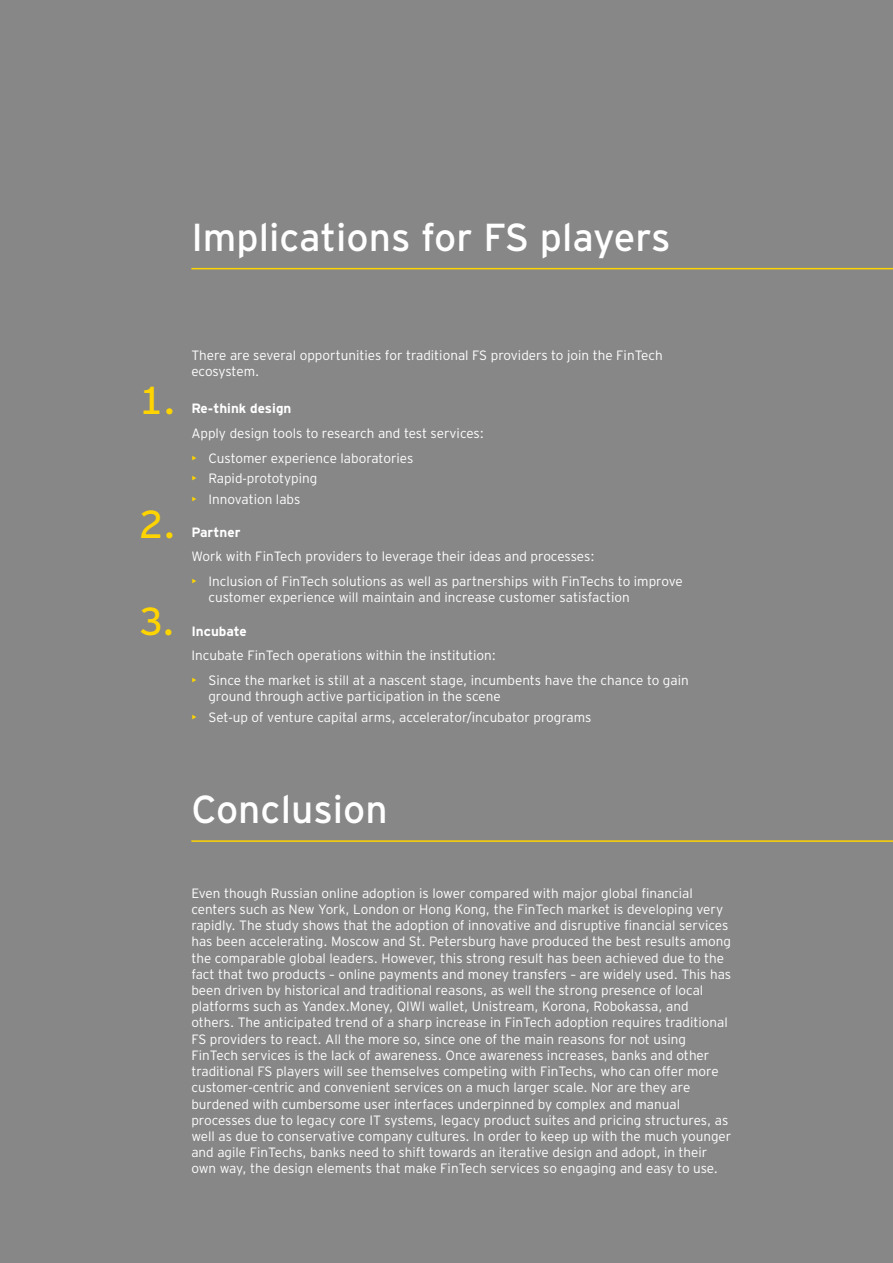
<style>
.page{position:relative;width:893px;height:1263px;background:#868786}
.page>*{position:absolute;margin:0;border:0;box-sizing:border-box;transform-origin:0 0}
.t1{font:39px "EY Interstate";color:#fff}
.t2{font:39px "EY Interstate";color:#ffd400}
.t3{font:300 13.5px/16.2px "EY Interstate";color:#fff}
.t4{font:700 13.5px "EY Interstate";color:#fff}
.s1{color:#ffd400}
</style>
<div class="page">
<hr style="left:191px;top:268px;width:702px;height:1px;background:#ffd400">
<hr style="left:191px;top:840px;width:702px;height:2px;background:#ffd400">
<h1 class="t1" style="left:191px;top:209px;width:481px">Implications for FS players</h1>
<h1 class="t2" style="left:139px;top:372px;width:38px">1.</h1>
<h1 class="t2" style="left:139px;top:496px;width:38px">2.</h1>
<h1 class="t2" style="left:139px;top:593px;width:37px">3.</h1>
<p class="t3" style="left:191px;top:346px;width:473px">There are several opportunities for traditional FS providers to join the FinTech ecosystem.</p>
<p class="t4" style="left:191px;top:399px;width:102px">Re-think design</p>
<p class="t3" style="left:191px;top:424px;width:294px">Apply design tools to research and test services:</p>
<p class="t3" style="left:191px;top:449px;width:224px"><span class="s1">•</span> Customer experience laboratories</p>
<p class="t3" style="left:191px;top:469px;width:127px"><span class="s1">•</span> Rapid-prototyping</p>
<p class="t3" style="left:191px;top:490px;width:111px"><span class="s1">•</span> Innovation labs</p>
<p class="t4" style="left:191px;top:522px;width:51px">Partner</p>
<p class="t3" style="left:191px;top:548px;width:405px">Work with FinTech providers to leverage their ideas and processes:</p>
<p class="t3" style="left:208px;top:572px;width:476px;text-indent:-17px"><span class="s1">•</span> Inclusion of FinTech solutions as well as partnerships with FinTechs to improve customer experience will maintain and increase customer satisfaction</p>
<p class="t4" style="left:191px;top:621px;width:57px">Incubate</p>
<p class="t3" style="left:191px;top:647px;width:306px">Incubate FinTech operations within the institution:</p>
<p class="t3" style="left:208px;top:671px;width:482px;text-indent:-17px"><span class="s1">•</span> Since the market is still at a nascent stage, incumbents have the chance to gain ground through active participation in the scene</p>
<p class="t3" style="left:191px;top:708px;width:402px"><span class="s1">•</span> Set-up of venture capital arms, accelerator/incubator programs</p>
<h1 class="t1" style="left:191px;top:782px;width:198px">Conclusion</h1>
<p class="t3" style="left:191px;top:884px;width:542px">Even though Russian online adoption is lower compared with major global financial centers such as New York, London or Hong Kong, the FinTech market is developing very rapidly. The study shows that the adoption of innovative and disruptive financial services has been accelerating. Moscow and St. Petersburg have produced the best results among the comparable global leaders. However, this strong result has been achieved due to the fact that two products – online payments and money transfers – are widely used. This has been driven by historical and traditional reasons, as well the strong presence of local platforms such as Yandex.Money, QIWI wallet, Unistream, Korona, Robokassa, and others. The anticipated trend of a sharp increase in FinTech adoption requires traditional FS providers to react. All the more so, since one of the main reasons for not using FinTech services is the lack of awareness. Once awareness increases, banks and other traditional FS players will see themselves competing with FinTechs, who can offer more customer-centric and convenient services on a much larger scale. Nor are they are burdened with cumbersome user interfaces underpinned by complex and manual processes due to legacy core IT systems, legacy product suites and pricing structures, as well as due to conservative company cultures. In order to keep up with the much younger and agile FinTechs, banks need to shift towards an iterative design and adopt, in their own way, the design elements that make FinTech services so engaging and easy to use.</p>
</div>
